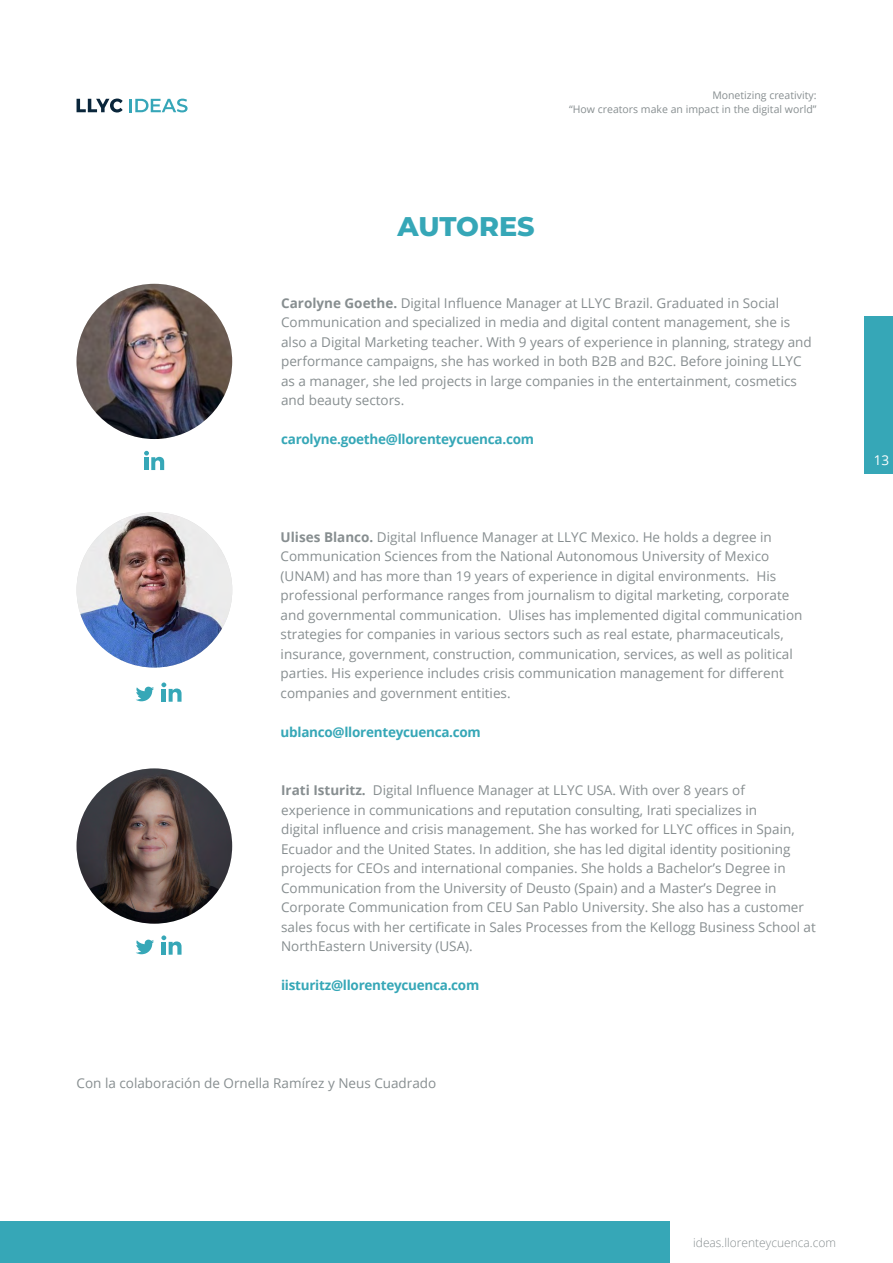
<style>
.page{position:relative;width:893px;height:1263px;background:#fff}
.page>*{position:absolute;margin:0;border:0;box-sizing:border-box;transform-origin:0 0}
.t1{font:800 27px "Montserrat";letter-spacing:-.005em;color:#36a7b7}
.t2{font:13.5px/19.5px "Open Sans";color:#878e90}
.t3{font:700 13.5px "Open Sans";letter-spacing:-.02em;color:#36a7b7}
.t4{font:13.5px "Open Sans";color:#fff}
.t5{font:300 12px "Open Sans";color:#878e90}
.t6{font:10.5px/13.5px "Open Sans";color:#878e90;text-align:right}
.s1{font-weight:700}
</style>
<div class="page">
<svg style="left:161px;top:935px;width:21px;height:20px"></svg>
<svg style="left:144px;top:451px;width:20px;height:19px"></svg>
<img style="left:77px;top:284px;width:155px;height:155px;border-radius:78px">
<img style="left:77px;top:768px;width:155px;height:156px;border-radius:78px">
<img style="left:77px;top:512px;width:155px;height:156px;border-radius:78px">
<svg style="left:161px;top:682px;width:21px;height:20px"></svg>
<svg style="left:136px;top:687px;width:18px;height:14px"></svg>
<svg style="left:136px;top:940px;width:18px;height:14px"></svg>
<div style="left:0;top:1221px;width:669px;height:42px;background:#36a7b7"></div>
<svg style="left:129px;top:99px;width:59px;height:13px"></svg>
<svg style="left:77px;top:99px;width:46px;height:13px"></svg>
<div style="left:864px;top:316px;width:29px;height:158px;background:#36a7b7"></div>
<p class="t6" style="left:569px;top:88px;width:249px">Monetizing creativity:<br>“How creators make an impact in the digital world”</p>
<h1 class="t1" style="left:398px;top:207px;width:139px">AUTORES</h1>
<p class="t2" style="left:281px;top:293px;width:532px"><span class="s1">Carolyne Goethe.</span> Digital Influence Manager at LLYC Brazil. Graduated in Social Communication and specialized in media and digital content management, she is also a Digital Marketing teacher. With 9 years of experience in planning, strategy and performance campaigns, she has worked in both B2B and B2C. Before joining LLYC as a manager, she led projects in large companies in the entertainment, cosmetics and beauty sectors.</p>
<p class="t3" style="left:281px;top:430px;width:254px">carolyne.goethe@llorenteycuenca.com</p>
<p class="t2" style="left:281px;top:527px;width:523px"><span class="s1">Ulises Blanco.</span> Digital Influence Manager at LLYC Mexico. He holds a degree in Communication Sciences from the National Autonomous University of Mexico (UNAM) and has more than 19 years of experience in digital environments. His professional performance ranges from journalism to digital marketing, corporate and governmental communication. Ulises has implemented digital communication strategies for companies in various sectors such as real estate, pharmaceuticals, insurance, government, construction, communication, services, as well as political parties. His experience includes crisis communication management for different companies and government entities.</p>
<p class="t3" style="left:281px;top:722px;width:202px">ublanco@llorenteycuenca.com</p>
<p class="t2" style="left:281px;top:780px;width:536px"><span class="s1">Irati Isturitz.</span> Digital Influence Manager at LLYC USA. With over 8 years of experience in communications and reputation consulting, Irati specializes in<br>digital influence and crisis management. She has worked for LLYC offices in Spain, Ecuador and the United States. In addition, she has led digital identity positioning projects for CEOs and international companies. She holds a Bachelor’s Degree in Communication from the University of Deusto (Spain) and a Master’s Degree in Corporate Communication from CEU San Pablo University. She also has a customer sales focus with her certificate in Sales Processes from the Kellogg Business School at NorthEastern University (USA).</p>
<p class="t3" style="left:281px;top:976px;width:200px">iisturitz@llorenteycuenca.com</p>
<p class="t2" style="left:77px;top:1073px;width:361px">Con la colaboración de Ornella Ramírez y Neus Cuadrado</p>
<p class="t4" style="left:874px;top:451px;width:17px">13</p>
<p class="t5" style="left:693px;top:1234px;width:144px">ideas.llorenteycuenca.com</p>
</div>
